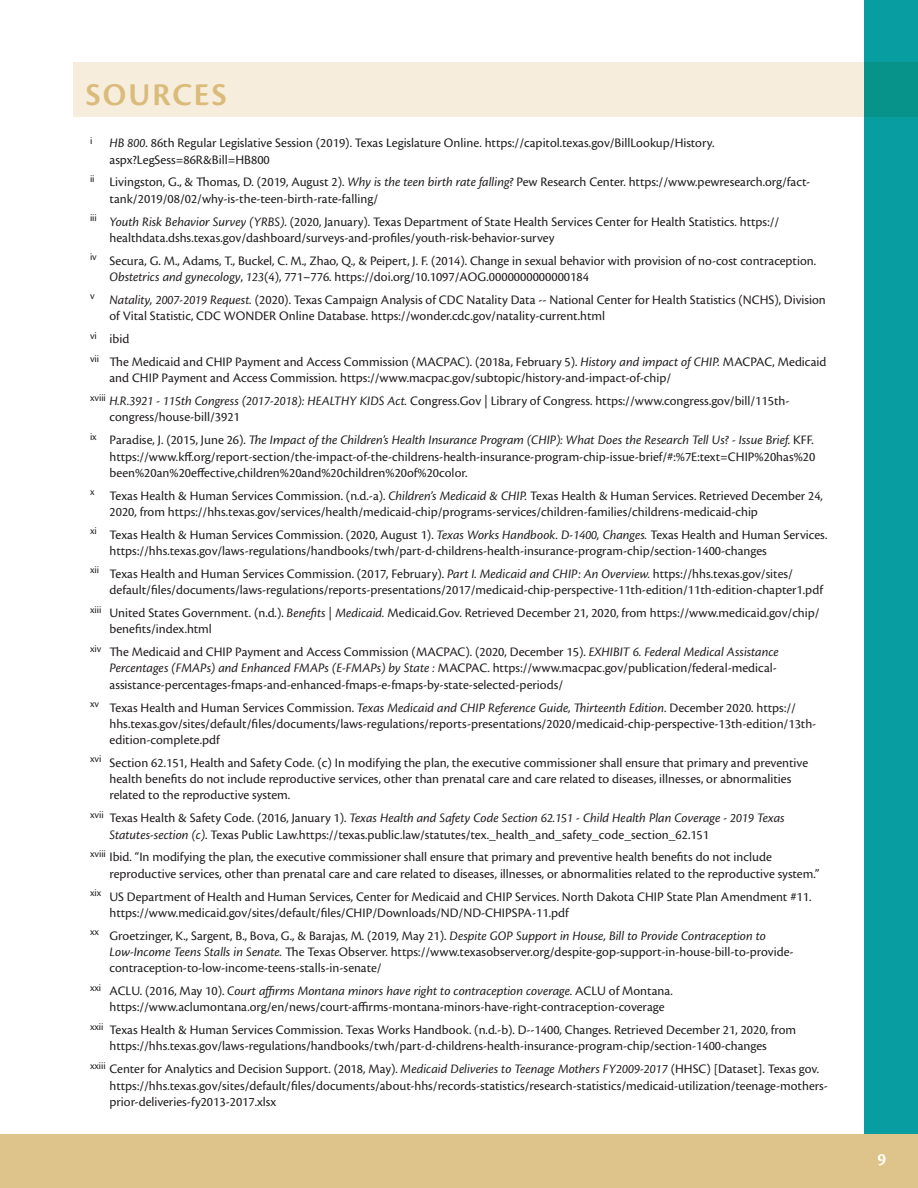
<style>
.page{position:relative;width:918px;height:1188px;background:#fff}
.page>*{position:absolute;margin:0;border:0;box-sizing:border-box;transform-origin:0 0}
.Section_head{font:600 33px "Cronos Pro";letter-spacing:.06em;color:#dabb7a}
.folio{font:600 18px "Cronos Pro";color:#fff}
.section_sub-sub_head{font:13.5px/16.2px "Cronos Pro";color:#231f20}
.section_sub-sub_head-2{font:10.5px "Cronos Pro";color:#231f20}
.s1{font-style:italic}
</style>
<div class="page">
<div style="left:0;top:1134px;width:918px;height:54px;background:#dec38b"></div>
<div style="left:864px;top:0;width:54px;height:1134px;background:#089ea1"></div>
<div style="left:74px;top:62px;width:844px;height:55px;background:#f6eddc"></div>
<p class="Section_head" style="left:86px;top:76px;width:142px">SOURCES</p>
<p class="section_sub-sub_head-2" style="left:90px;top:135px;width:4px">i</p>
<p class="section_sub-sub_head" style="left:110px;top:135px;width:606px"><span class="s1">HB 800</span>. 86th Regular Legislative Session (2019). Texas Legislature Online. https://capitol.texas.gov/BillLookup/History. aspx?LegSess=86R&amp;Bill=HB800</p>
<p class="section_sub-sub_head" style="left:110px;top:174px;width:702px;text-indent:-20px"><sup>ii</sup> Livingston, G., &amp; Thomas, D. (2019, August 2). <span class="s1">Why is the teen birth rate falling?</span> Pew Research Center. https://www.pewresearch.org/fact&shy;tank/2019/08/02/why-is-the-teen-birth-rate-falling/</p>
<p class="section_sub-sub_head" style="left:110px;top:213px;width:671px;text-indent:-20px"><sup>iii</sup> <span class="s1">Youth Risk Behavior Survey (YRBS)</span>. (2020, January). Texas Department of State Health Services Center for Health Statistics. https:// healthdata.dshs.texas.gov/dashboard/surveys-and-profiles/youth-risk-behavior-survey</p>
<p class="section_sub-sub_head" style="left:110px;top:253px;width:708px;text-indent:-20px"><sup>iv</sup> Secura, G. M., Adams, T., Buckel, C. M., Zhao, Q., &amp; Peipert, J. F. (2014). Change in sexual behavior with provision of no-cost contraception.<br><span class="s1">Obstetrics and gynecology</span>, <span class="s1">123</span>(4), 771–776. https://doi.org/10.1097/AOG.0000000000000184</p>
<p class="section_sub-sub_head" style="left:110px;top:292px;width:718px;text-indent:-20px"><sup>v</sup> <span class="s1">Natality, 2007-2019 Request.</span> (2020). Texas Campaign Analysis of CDC Natality Data -- National Center for Health Statistics (NCHS), Division of Vital Statistic, CDC WONDER Online Database. https://wonder.cdc.gov/natality-current.html</p>
<p class="section_sub-sub_head" style="left:90px;top:331px;width:41px"><sup>vi</sup> ibid</p>
<p class="section_sub-sub_head" style="left:110px;top:354px;width:718px;text-indent:-20px"><sup>vii</sup> The Medicaid and CHIP Payment and Access Commission (MACPAC). (2018a, February 5). <span class="s1">History and impact of CHIP.</span> MACPAC, Medicaid and CHIP Payment and Access Commission. https://www.macpac.gov/subtopic/history-and-impact-of-chip/</p>
<p class="section_sub-sub_head" style="left:110px;top:393px;width:681px;text-indent:-20px"><sup>xviii</sup> <span class="s1">H.R.3921 - 115th Congress (2017-2018): HEALTHY KIDS Act.</span> Congress.Gov | Library of Congress. https://www.congress.gov/bill/115th&shy;congress/house-bill/3921</p>
<p class="section_sub-sub_head" style="left:110px;top:432px;width:707px;text-align:justify;text-indent:-20px"><sup>ix</sup> Paradise, J. (2015, June 26). <span class="s1">The Impact of the Children’s Health Insurance Program (CHIP): What Does the Research Tell Us? - Issue Brief.</span> KFF. https://www.kff.org/report-section/the-impact-of-the-childrens-health-insurance-program-chip-issue-brief/#:%7E:text=CHIP%20has%20 been%20an%20effective,children%20and%20children%20of%20color.</p>
<p class="section_sub-sub_head" style="left:110px;top:487px;width:715px;text-indent:-20px"><sup>x</sup> Texas Health &amp; Human Services Commission. (n.d.-a). <span class="s1">Children’s Medicaid &amp; CHIP.</span> Texas Health &amp; Human Services. Retrieved December 24,<br>2020, from https://hhs.texas.gov/services/health/medicaid-chip/programs-services/children-families/childrens-medicaid-chip</p>
<p class="section_sub-sub_head" style="left:110px;top:527px;width:719px;text-indent:-20px"><sup>xi</sup> Texas Health &amp; Human Services Commission. (2020, August 1). <span class="s1">Texas Works Handbook. D-1400, Changes.</span> Texas Health and Human Services. https://hhs.texas.gov/laws-regulations/handbooks/twh/part-d-childrens-health-insurance-program-chip/section-1400-changes</p>
<p class="section_sub-sub_head" style="left:110px;top:566px;width:715px;text-indent:-20px"><sup>xii</sup> Texas Health and Human Services Commission. (2017, February). <span class="s1">Part I. Medicaid and CHIP: An Overview.</span> https://hhs.texas.gov/sites/ default/files/documents/laws-regulations/reports-presentations/2017/medicaid-chip-perspective-11th-edition/11th-edition-chapter1.pdf</p>
<p class="section_sub-sub_head" style="left:110px;top:605px;width:712px;text-indent:-20px"><sup>xiii</sup> United States Government. (n.d.). <span class="s1">Benefits | Medicaid.</span> Medicaid.Gov. Retrieved December 21, 2020, from https://www.medicaid.gov/chip/ benefits/index.html</p>
<p class="section_sub-sub_head" style="left:110px;top:644px;width:671px;text-indent:-20px"><sup>xiv</sup> The Medicaid and CHIP Payment and Access Commission (MACPAC). (2020, December 15). <span class="s1">EXHIBIT 6. Federal Medical Assistance<br>Percentages (FMAPs) and Enhanced FMAPs (E-FMAPs) by State :</span> MACPAC. https://www.macpac.gov/publication/federal-medical&shy;assistance-percentages-fmaps-and-enhanced-fmaps-e-fmaps-by-state-selected-periods/</p>
<p class="section_sub-sub_head" style="left:110px;top:699px;width:708px;text-indent:-20px"><sup>xv</sup> Texas Health and Human Services Commission. <span class="s1">Texas Medicaid and CHIP Reference Guide, Thirteenth Edition</span>. December 2020. https:// hhs.texas.gov/sites/default/files/documents/laws-regulations/reports-presentations/2020/medicaid-chip-perspective-13th-edition/13th&shy;edition-complete.pdf</p>
<p class="section_sub-sub_head" style="left:110px;top:755px;width:700px;text-indent:-20px"><sup>xvi</sup> Section 62.151, Health and Safety Code. (c) In modifying the plan, the executive commissioner shall ensure that primary and preventive health benefits do not include reproductive services, other than prenatal care and care related to diseases, illnesses, or abnormalities related to the reproductive system.</p>
<p class="section_sub-sub_head" style="left:110px;top:810px;width:677px;text-indent:-20px"><sup>xvii</sup> Texas Health &amp; Safety Code. (2016, January 1). <span class="s1">Texas Health and Safety Code Section 62.151 - Child Health Plan Coverage - 2019 Texas<br>Statutes-section (c)</span>. Texas Public Law.https://texas.public.law/statutes/tex._health_and_safety_code_section_62.151</p>
<p class="section_sub-sub_head" style="left:110px;top:849px;width:711px;text-indent:-20px"><sup>xviii</sup> Ibid. “In modifying the plan, the executive commissioner shall ensure that primary and preventive health benefits do not include reproductive services, other than prenatal care and care related to diseases, illnesses, or abnormalities related to the reproductive system.”</p>
<p class="section_sub-sub_head" style="left:110px;top:888px;width:704px;text-indent:-20px"><sup>xix</sup> US Department of Health and Human Services, Center for Medicaid and CHIP Services. North Dakota CHIP State Plan Amendment #11. https://www.medicaid.gov/sites/default/files/CHIP/Downloads/ND/ND-CHIPSPA-11.pdf</p>
<p class="section_sub-sub_head" style="left:110px;top:928px;width:686px;text-indent:-20px"><sup>xx</sup> Groetzinger, K., Sargent, B., Bova, G., &amp; Barajas, M. (2019, May 21). <span class="s1">Despite GOP Support in House, Bill to Provide Contraception to<br>Low-Income Teens Stalls in Senate.</span> The Texas Observer. https://www.texasobserver.org/despite-gop-support-in-house-bill-to-provide&shy;contraception-to-low-income-teens-stalls-in-senate/</p>
<p class="section_sub-sub_head" style="left:110px;top:983px;width:565px;text-indent:-20px"><sup>xxi</sup> ACLU. (2016, May 10). <span class="s1">Court affirms Montana minors have right to contraception coverage.</span> ACLU of Montana. https://www.aclumontana.org/en/news/court-affirms-montana-minors-have-right-contraception-coverage</p>
<p class="section_sub-sub_head" style="left:110px;top:1022px;width:688px;text-indent:-20px"><sup>xxii</sup> Texas Health &amp; Human Services Commission. Texas Works Handbook. (n.d.-b). D--1400, Changes. Retrieved December 21, 2020, from https://hhs.texas.gov/laws-regulations/handbooks/twh/part-d-childrens-health-insurance-program-chip/section-1400-changes</p>
<p class="section_sub-sub_head" style="left:110px;top:1061px;width:720px;text-indent:-20px"><sup>xxiii</sup> Center for Analytics and Decision Support. (2018, May). <span class="s1">Medicaid Deliveries to Teenage Mothers FY2009-2017</span> (HHSC) [Dataset]. Texas gov. https://hhs.texas.gov/sites/default/files/documents/about-hhs/records-statistics/research-statistics/medicaid-utilization/teenage-mothers&shy;prior-deliveries-fy2013-2017.xlsx</p>
<p class="folio" style="left:878px;top:1149px;width:10px">9</p>
</div>
